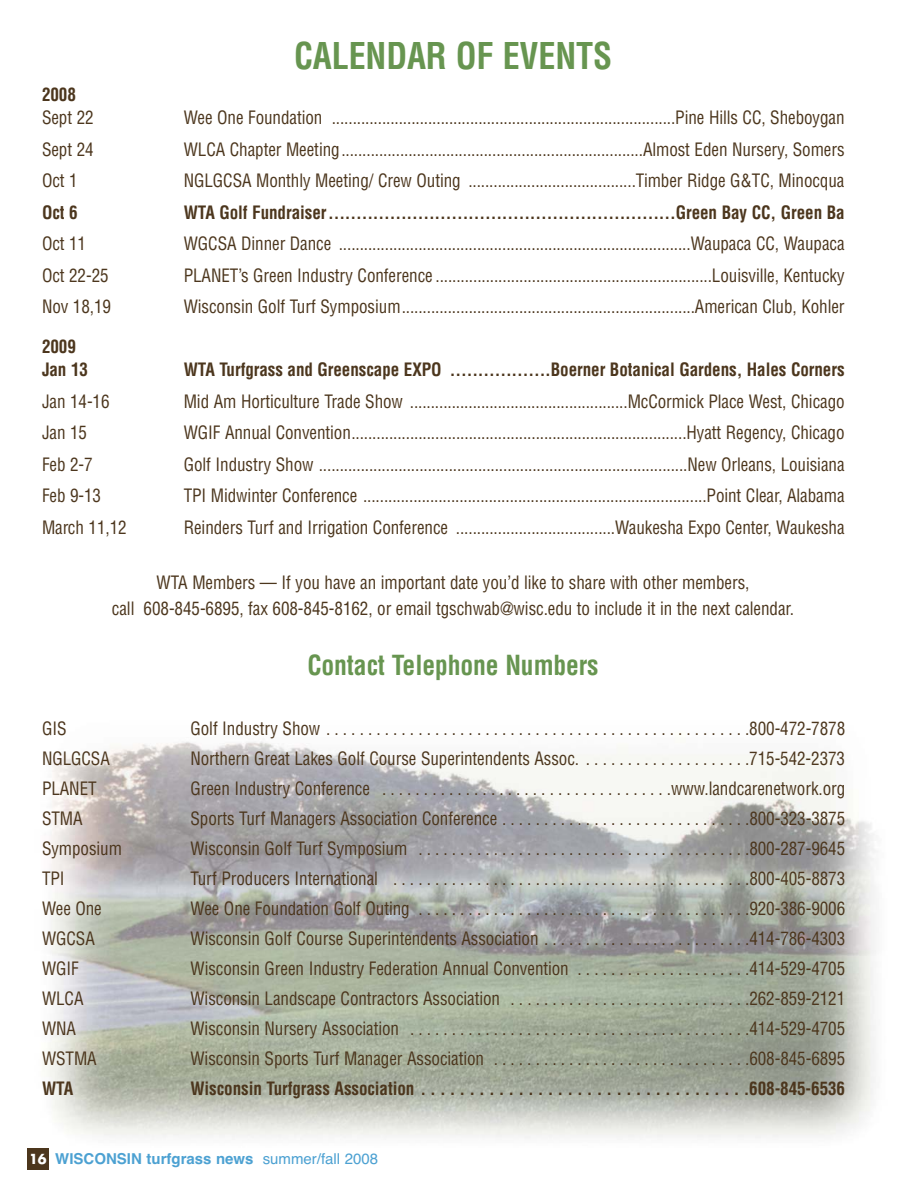
<style>
.page{position:relative;width:918px;height:1188px;background:#fff}
.page>*{position:absolute;margin:0;border:0;box-sizing:border-box;transform-origin:0 0}
.t1{font:700 condensed 36px "Helvetica";letter-spacing:-.005em;color:#679550;scale:.95 1}
.t2{font:700 condensed 27px "Helvetica";letter-spacing:-.005em;color:#679550;scale:.95 1}
.t3{font:condensed 18px/24px "Helvetica";letter-spacing:-.005em;color:#4c361d;scale:.95 1}
.t4{font:700 condensed 18px/24px "Helvetica";letter-spacing:-.005em;color:#4c361d;scale:.95 1}
.t5{font:700 15px "Helvetica";color:#4ca1d2}
.t6{font:700 13.5px "Futura";color:#fff;scale:.95 1}
.s1{font-weight:700}
.s2{font-weight:400}
</style>
<div class="page">
<img style="left:47px;top:741px;width:829px;height:397px">
<div style="left:27px;top:1148px;width:22px;height:22px;background:#4c361d"></div>
<p class="t3" style="left:42px;top:83px;width:56px"><span class="s1">2008<br></span>Sept 22</p>
<p class="t1" style="left:294px;top:42px;width:336px">CALENDAR OF EVENTS</p>
<p class="t3" style="left:184px;top:107px;width:697px">Wee One Foundation ..................................................................................Pine Hills CC, Sheboygan</p>
<p class="t3" style="left:42px;top:139px;width:56px">Sept 24</p>
<p class="t3" style="left:184px;top:139px;width:697px">WLCA Chapter Meeting........................................................................Almost Eden Nursery, Somers</p>
<p class="t3" style="left:42px;top:170px;width:39px">Oct 1</p>
<p class="t3" style="left:184px;top:170px;width:697px">NGLGCSA Monthly Meeting/ Crew Outing ........................................Timber Ridge G&amp;TC, Minocqua</p>
<p class="t4" style="left:42px;top:202px;width:39px">Oct 6</p>
<p class="t4" style="left:184px;top:202px;width:697px">WTA Golf Fundraiser..............................................................Green Bay CC, Green Ba</p>
<p class="t3" style="left:42px;top:233px;width:48px">Oct 11</p>
<p class="t3" style="left:184px;top:233px;width:697px">WGCSA Dinner Dance ....................................................................................Waupaca CC, Waupaca</p>
<p class="t3" style="left:42px;top:265px;width:72px">Oct 22-25</p>
<p class="t3" style="left:184px;top:265px;width:697px">PLANET’s Green Industry Conference ..................................................................Louisville, Kentucky</p>
<p class="t3" style="left:42px;top:296px;width:74px">Nov 18,19</p>
<p class="t3" style="left:184px;top:296px;width:697px">Wisconsin Golf Turf Symposium......................................................................American Club, Kohler</p>
<p class="t4" style="left:42px;top:335px;width:50px">2009<br>Jan 13</p>
<p class="t4" style="left:184px;top:359px;width:697px">WTA Turfgrass and Greenscape EXPO ..................Boerner Botanical Gardens, Hales Corners</p>
<p class="t3" style="left:42px;top:391px;width:73px">Jan 14-16</p>
<p class="t3" style="left:184px;top:391px;width:697px">Mid Am Horticulture Trade Show ....................................................McCormick Place West, Chicago</p>
<p class="t3" style="left:42px;top:422px;width:49px">Jan 15</p>
<p class="t3" style="left:184px;top:422px;width:697px">WGIF Annual Convention................................................................................Hyatt Regency, Chicago</p>
<p class="t3" style="left:42px;top:454px;width:55px">Feb 2-7</p>
<p class="t3" style="left:184px;top:454px;width:697px">Golf Industry Show ........................................................................................New Orleans, Louisiana</p>
<p class="t3" style="left:42px;top:485px;width:64px">Feb 9-13</p>
<p class="t3" style="left:184px;top:485px;width:697px">TPI Midwinter Conference ..................................................................................Point Clear, Alabama</p>
<p class="t3" style="left:42px;top:517px;width:91px">March 11,12</p>
<p class="t3" style="left:184px;top:517px;width:697px">Reinders Turf and Irrigation Conference ......................................Waukesha Expo Center, Waukesha</p>
<p class="t3" style="left:112px;top:572px;width:720px;line-height:25.5px;text-align:center">WTA Members — If you have an important date you’d like to share with other members,<br>call 608-845-6895, fax 608-845-8162, or email tgschwab@wisc.edu to include it in the next calendar.</p>
<p class="t2" style="left:307px;top:655px;width:308px">Contact Telephone Numbers</p>
<p class="t3" style="left:42px;top:718px;width:27px">GIS</p>
<p class="t3" style="left:191px;top:718px;width:691px">Golf Industry Show . . . . . . . . . . . . . . . . . . . . . . . . . . . . . . . . . . . . . . . . . . . . . . . . . . .800-472-7878</p>
<p class="t3" style="left:42px;top:748px;width:73px">NGLGCSA</p>
<p class="t3" style="left:191px;top:748px;width:691px">Northern Great Lakes Golf Course Superintendents Assoc. . . . . . . . . . . . . . . . . . . . .715-542-2373</p>
<p class="t3" style="left:42px;top:778px;width:59px">PLANET</p>
<p class="t3" style="left:191px;top:778px;width:691px">Green Industry Conference . . . . . . . . . . . . . . . . . . . . . . . . . . . . . . . . . . .www.landcarenetwork.org</p>
<p class="t3" style="left:42px;top:808px;width:44px">STMA</p>
<p class="t3" style="left:191px;top:808px;width:691px">Sports Turf Managers Association Conference . . . . . . . . . . . . . . . . . . . . . . . . . . . . . .800-323-3875</p>
<p class="t3" style="left:42px;top:838px;width:86px">Symposium</p>
<p class="t3" style="left:191px;top:838px;width:691px">Wisconsin Golf Turf Symposium . . . . . . . . . . . . . . . . . . . . . . . . . . . . . . . . . . . . . . . .800-287-9645</p>
<p class="t3" style="left:42px;top:868px;width:25px">TPI</p>
<p class="t3" style="left:191px;top:868px;width:691px">Turf Producers International . . . . . . . . . . . . . . . . . . . . . . . . . . . . . . . . . . . . . . . . . . .800-405-8873</p>
<p class="t3" style="left:42px;top:898px;width:65px">Wee One</p>
<p class="t3" style="left:191px;top:898px;width:691px">Wee One Foundation Golf Outing . . . . . . . . . . . . . . . . . . . . . . . . . . . . . . . . . . . . . . . .920-386-9006</p>
<p class="t3" style="left:42px;top:928px;width:57px">WGCSA</p>
<p class="t3" style="left:191px;top:928px;width:691px">Wisconsin Golf Course Superintendents Association . . . . . . . . . . . . . . . . . . . . . . . . .414-786-4303</p>
<p class="t3" style="left:42px;top:958px;width:40px">WGIF</p>
<p class="t3" style="left:191px;top:958px;width:691px">Wisconsin Green Industry Federation Annual Convention . . . . . . . . . . . . . . . . . . . . .414-529-4705</p>
<p class="t3" style="left:42px;top:988px;width:45px">WLCA</p>
<p class="t3" style="left:191px;top:988px;width:691px">Wisconsin Landscape Contractors Association . . . . . . . . . . . . . . . . . . . . . . . . . . . . .262-859-2121</p>
<p class="t3" style="left:42px;top:1018px;width:37px">WNA</p>
<p class="t3" style="left:191px;top:1018px;width:691px">Wisconsin Nursery Association . . . . . . . . . . . . . . . . . . . . . . . . . . . . . . . . . . . . . . . . .414-529-4705</p>
<p class="t3" style="left:42px;top:1048px;width:59px">WSTMA</p>
<p class="t3" style="left:191px;top:1048px;width:691px">Wisconsin Sports Turf Manager Association . . . . . . . . . . . . . . . . . . . . . . . . . . . . . . .608-845-6895</p>
<p class="t4" style="left:42px;top:1078px;width:34px">WTA</p>
<p class="t4" style="left:191px;top:1078px;width:691px">Wisconsin Turfgrass Association . . . . . . . . . . . . . . . . . . . . . . . . . . . . . . . . . .608-845-6536</p>
<p class="t6" style="left:29px;top:1152px;width:20px">16</p>
<p class="t5" style="left:55px;top:1154px;width:324px">WISCONSIN turfgrass news <span class="s2">summer/fall 2008</span></p>
</div>
